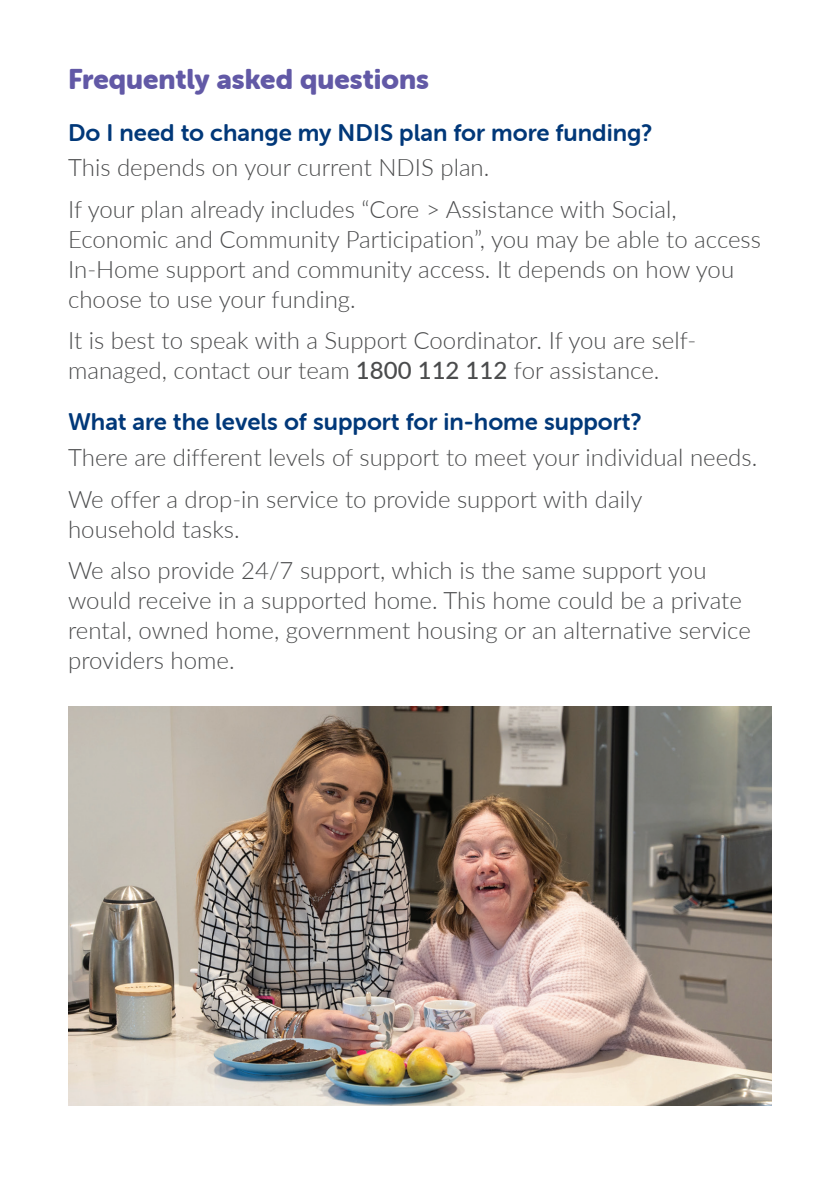
<style>
.page{position:relative;width:840px;height:1191px;background:#fff}
.page>*{position:absolute;margin:0;border:0;box-sizing:border-box;transform-origin:0 0}
.Heading{font:28px "Museo Sans Rounded 900";color:#6259a6}
.Body_copy{font:300 24px/30px "Lato";color:#4b4c4d}
.Sub_Heading{font:24px "Museo Sans Rounded 700";color:#013879}
.s1{font-weight:500}
</style>
<div class="page">
<img style="left:68px;top:706px;width:703px;height:400px">
<p class="Heading" style="left:68px;top:63px;width:362px">Frequently asked questions</p>
<p class="Sub_Heading" style="left:68px;top:119px;width:585px">Do I need to change my NDIS plan for more funding?</p>
<p class="Body_copy" style="left:68px;top:152px;width:422px">This depends on your current NDIS plan.</p>
<p class="Body_copy" style="left:68px;top:193px;width:694px">If your plan already includes “Core &gt; Assistance with Social, Economic and Community Participation”, you may be able to access In-Home support and community access. It depends on how you choose to use your funding.</p>
<p class="Body_copy" style="left:68px;top:324px;width:629px">It is best to speak with a Support Coordinator. If you are self&shy;managed, contact our team <span class="s1">1800 112 112</span> for assistance.</p>
<p class="Sub_Heading" style="left:68px;top:409px;width:574px">What are the levels of support for in-home support?</p>
<p class="Body_copy" style="left:68px;top:442px;width:690px">There are different levels of support to meet your individual needs.</p>
<p class="Body_copy" style="left:68px;top:483px;width:575px">We offer a drop-in service to provide support with daily household tasks.</p>
<p class="Body_copy" style="left:68px;top:554px;width:684px">We also provide 24/7 support, which is the same support you would receive in a supported home. This home could be a private rental, owned home, government housing or an alternative service providers home.</p>
</div>
